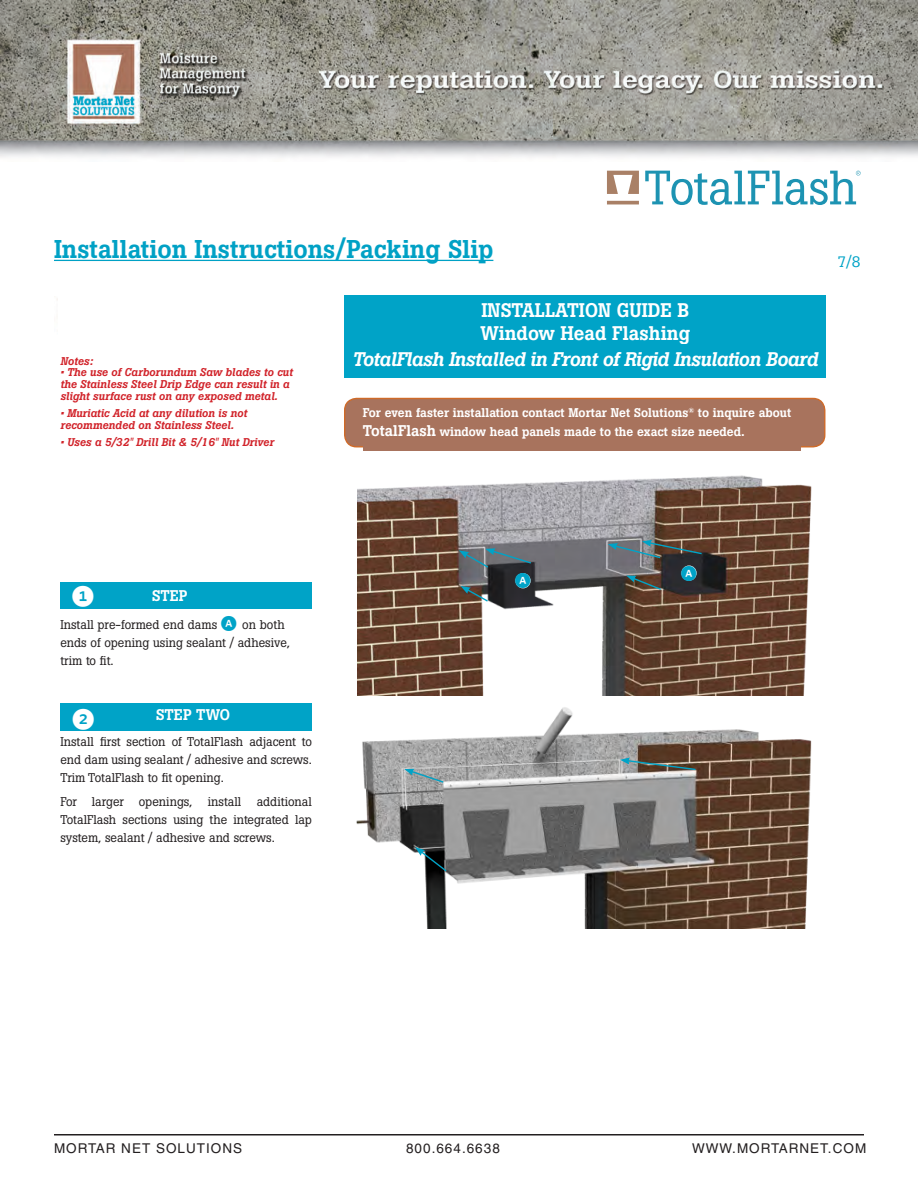
<style>
.page{position:relative;width:918px;height:1188px;background:#fff}
.page>*{position:absolute;margin:0;border:0;box-sizing:border-box;transform-origin:0 0}
.t1{font:500 25.5px "Boton Std";color:#00a1c5}
.t2{font:22.35px "Whitney Index Black Round Bd";color:#fff}
.t3{font:italic 500 19.5px "Boton Std";letter-spacing:-.025em;color:#fff}
.t4{font:500 19.5px/23.4px "Boton Std";color:#fff}
.t5{font:16.05px "Whitney Index Black Round Bd";color:#00a3c7}
.t6{font:500 15.3px "Boton Std";letter-spacing:.01em;color:#fff}
.t7{font:15px "Boton Std";color:#00a3c7}
.t8{font:13.5px "Helvetica LT Std";letter-spacing:.075em;color:#231f20}
.t9{font:12.6px/18.1px "Boton Std";color:#231f20;text-align:justify}
.t10{font:500 12.6px/18.5px "Boton Std";color:#fff}
.t11{font:italic 500 11.25px/11.9px "Boton Std";color:#d1232a}
.s1{font-size:15.3px}
.s2{font-family:"Whitney Index Black Round Bd";font-size:16.05px;color:#00a3c7}
</style>
<div class="page">
<img style="left:0;top:0;width:918px;height:158px">
<hr style="left:54px;top:260px;width:439px;height:1px;background:#00a1c5">
<hr style="left:54px;top:1134px;width:810px;height:2px;background:#231f20">
<svg style="left:607px;top:171px;width:32px;height:33px"></svg>
<svg style="left:645px;top:171px;width:216px;height:34px"></svg>
<div style="left:345px;top:398px;width:480px;height:49px;background:#a8735d;border-radius:12px"></div>
<div style="left:344px;top:398px;width:481px;height:49px;border:1px solid #cf6a28;border-radius:12px"></div>
<div style="left:363px;top:408px;width:437px;height:42px;background:#a8735d"></div>
<img style="left:356px;top:707px;width:456px;height:221px">
<div style="left:60px;top:703px;width:252px;height:28px;background:#00a3c7"></div>
<svg style="left:620px;top:757px;width:77px;height:14px"></svg>
<svg style="left:404px;top:769px;width:41px;height:15px"></svg>
<svg style="left:415px;top:847px;width:33px;height:26px"></svg>
<div style="left:60px;top:582px;width:252px;height:27px;background:#00a3c7"></div>
<img style="left:357px;top:475px;width:455px;height:221px">
<svg style="left:461px;top:586px;width:28px;height:17px"></svg>
<svg style="left:459px;top:548px;width:74px;height:21px;background:#5b6a71"></svg>
<svg style="left:626px;top:576px;width:37px;height:15px"></svg>
<svg style="left:608px;top:540px;width:95px;height:19px;background:#5b6262"></svg>
<div style="left:515px;top:573px;width:16px;height:15px;background:#fff;border-radius:50%"></div>
<div style="left:681px;top:565px;width:16px;height:16px;background:#fff;border-radius:50%"></div>
<div style="left:345px;top:295px;width:481px;height:80px;background:#00a3c7"></div>
<div style="left:345px;top:344px;width:481px;height:33px;background:#00a3c7"></div>
<h1 class="t1" style="left:54px;top:235px;width:441px">Installation Instructions/Packing Slip</h1>
<p class="t4" style="left:481px;top:299px;width:211px">INSTALLATION GUIDE B<br>Window Head Flashing</p>
<p class="t11" style="left:60px;top:355px;width:34px">Notes:</p>
<p class="t3" style="left:352px;top:348px;width:467px">TotalFlash Installed in Front of Rigid Insulation Board</p>
<p class="t11" style="left:60px;top:367px;width:234px">• The use of Carborundum Saw blades to cut the Stainless Steel Drip Edge can result in a slight surface rust on any exposed metal.</p>
<p class="t11" style="left:60px;top:407px;width:188px">• Muriatic Acid at any dilution is not recommended on Stainless Steel.</p>
<p class="t11" style="left:60px;top:436px;width:215px">• Uses a 5/32" Drill Bit &amp; 5/16" Nut Driver</p>
<p class="t10" style="left:363px;top:404px;width:430px">For even faster installation contact Mortar Net Solutions<sup>®</sup> to inquire about<br><span class="s1">TotalFlash</span> window head panels made to the exact size needed.</p>
<p class="t7" style="left:838px;top:253px;width:25px">7/8</p>
<p class="t2" style="left:72px;top:585px;width:24px">1</p>
<p class="t6" style="left:152px;top:587px;width:37px">STEP</p>
<p class="t9" style="left:60px;top:615px;width:231px;text-align:left">Install pre-formed end dams <span class="s2">A</span> on both ends of opening using sealant / adhesive, trim to fit.</p>
<p class="t2" style="left:72px;top:708px;width:24px">2</p>
<p class="t6" style="left:156px;top:707px;width:76px">STEP TWO</p>
<p class="t9" style="left:60px;top:733px;width:253px">Install first section of TotalFlash adjacent to end dam using sealant / adhesive and screws.<br>Trim TotalFlash to fit opening.</p>
<p class="t9" style="left:60px;top:792px;width:253px">For larger openings, install additional TotalFlash sections using the integrated lap system, sealant / adhesive and screws.</p>
<p class="t5" style="left:515px;top:573px;width:18px">A</p>
<p class="t5" style="left:681px;top:566px;width:18px">A</p>
<p class="t8" style="left:54px;top:1141px;width:190px">MORTAR NET SOLUTIONS</p>
<p class="t8" style="left:406px;top:1141px;width:95px">800.664.6638</p>
<p class="t8" style="left:692px;top:1141px;width:176px">WWW.MORTARNET.COM</p>
</div>
